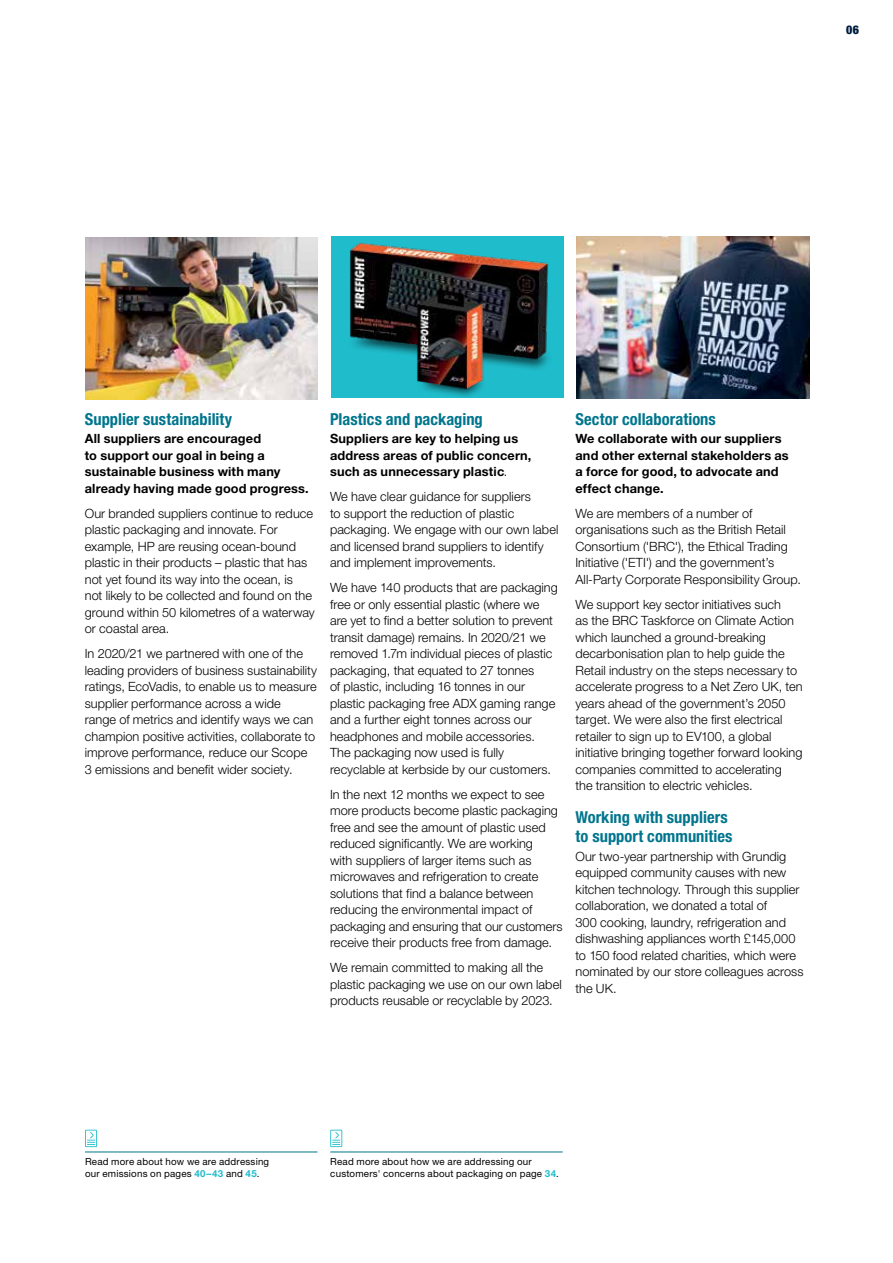
<style>
.page{position:relative;width:893px;height:1263px;background:#fff}
.page>*{position:absolute;margin:0;border:0;box-sizing:border-box;transform-origin:0 0}
.t1{font:700 condensed 16.5px/19.5px "Helvetica Neue LT Std";color:#00758d}
.t2{font:300 12.75px/16.5px "Helvetica Neue LT Std";color:#000}
.t3{font:700 12.75px/16.5px "Helvetica Neue LT Std";letter-spacing:.01em;color:#000}
.t4{font:900 condensed 12px "Helvetica Neue LT Std";color:#011e41}
.t5{font:9.75px/12px "Helvetica Neue LT Std";letter-spacing:.02em;color:#000}
.s1{font-weight:300}
.s2{font-weight:700;color:#1fbccb}
</style>
<div class="page">
<hr style="left:330px;top:1151px;width:233px;height:1px;background:#00758d">
<svg style="left:330px;top:1130px;width:12px;height:17px"></svg>
<hr style="left:85px;top:1151px;width:232px;height:1px;background:#00758d">
<svg style="left:85px;top:1130px;width:12px;height:17px"></svg>
<img style="left:85px;top:238px;width:233px;height:161px">
<img style="left:576px;top:236px;width:233px;height:162px">
<div style="left:331px;top:236px;width:232px;height:162px;background:#1fbccb"></div>
<img style="left:350px;top:236px;width:214px;height:132px">
<img style="left:398px;top:265px;width:97px;height:131px">
<p class="t4" style="left:846px;top:22px;width:14px">06</p>
<p class="t1" style="left:85px;top:409px;width:149px">Supplier sustainability</p>
<p class="t3" style="left:85px;top:430px;width:226px">All suppliers are encouraged<br>to support our goal in being a sustainable business with many already having made good progress.</p>
<p class="t2" style="left:85px;top:505px;width:231px">Our branded suppliers continue to reduce plastic packaging and innovate. For example, HP are reusing ocean-bound plastic in their products – plastic that has not yet found its way into the ocean, is<br>not likely to be collected and found on the ground within 50 kilometres of a waterway or coastal area.</p>
<p class="t2" style="left:85px;top:645px;width:234px">In 2020/21 we partnered with one of the leading providers of business sustainability ratings, EcoVadis, to enable us to measure supplier performance across a wide<br>range of metrics and identify ways we can champion positive activities, collaborate to improve performance, reduce our Scope 3 emissions and benefit wider society.</p>
<p class="t1" style="left:330px;top:409px;width:154px">Plastics and packaging</p>
<p class="t3" style="left:330px;top:430px;width:203px">Suppliers are key to helping us address areas of public concern, such as unnecessary plastic<span class="s1">.</span></p>
<p class="t2" style="left:330px;top:488px;width:230px">We have clear guidance for suppliers<br>to support the reduction of plastic packaging. We engage with our own label and licensed brand suppliers to identify and implement improvements.</p>
<p class="t2" style="left:330px;top:579px;width:229px">We have 140 products that are packaging free or only essential plastic (where we are yet to find a better solution to prevent transit damage) remains. In 2020/21 we removed 1.7m individual pieces of plastic packaging, that equated to 27 tonnes<br>of plastic, including 16 tonnes in our plastic packaging free ADX gaming range and a further eight tonnes across our headphones and mobile accessories.<br>The packaging now used is fully recyclable at kerbside by our customers.</p>
<p class="t2" style="left:330px;top:786px;width:234px">In the next 12 months we expect to see more products become plastic packaging free and see the amount of plastic used reduced significantly. We are working<br>with suppliers of larger items such as microwaves and refrigeration to create solutions that find a balance between reducing the environmental impact of packaging and ensuring that our customers receive their products free from damage.</p>
<p class="t2" style="left:330px;top:959px;width:233px">We remain committed to making all the plastic packaging we use on our own label products reusable or recyclable by 2023.</p>
<p class="t1" style="left:575px;top:409px;width:142px">Sector collaborations</p>
<p class="t3" style="left:575px;top:430px;width:215px">We collaborate with our suppliers and other external stakeholders as a force for good, to advocate and effect change.</p>
<p class="t2" style="left:575px;top:505px;width:227px">We are members of a number of organisations such as the British Retail Consortium ('BRC'), the Ethical Trading Initiative ('ETI') and the government’s All-Party Corporate Responsibility Group.</p>
<p class="t2" style="left:575px;top:596px;width:229px">We support key sector initiatives such<br>as the BRC Taskforce on Climate Action which launched a ground-breaking decarbonisation plan to help guide the Retail industry on the steps necessary to accelerate progress to a Net Zero UK, ten years ahead of the government’s 2050 target. We were also the first electrical retailer to sign up to EV100, a global initiative bringing together forward looking companies committed to accelerating<br>the transition to electric vehicles.</p>
<p class="t1" style="left:575px;top:807px;width:159px">Working with suppliers to support communities</p>
<p class="t2" style="left:575px;top:848px;width:230px">Our two-year partnership with Grundig equipped community causes with new kitchen technology. Through this supplier collaboration, we donated a total of<br>300 cooking, laundry, refrigeration and dishwashing appliances worth £145,000 to 150 food related charities, which were nominated by our store colleagues across the UK.</p>
<p class="t5" style="left:85px;top:1155px;width:186px">Read more about how we are addressing our emissions on pages <span class="s2">40–43</span> and <span class="s2">45</span>.</p>
<p class="t5" style="left:330px;top:1155px;width:230px">Read more about how we are addressing our customers' concerns about packaging on page <span class="s2">34</span>.</p>
</div>
